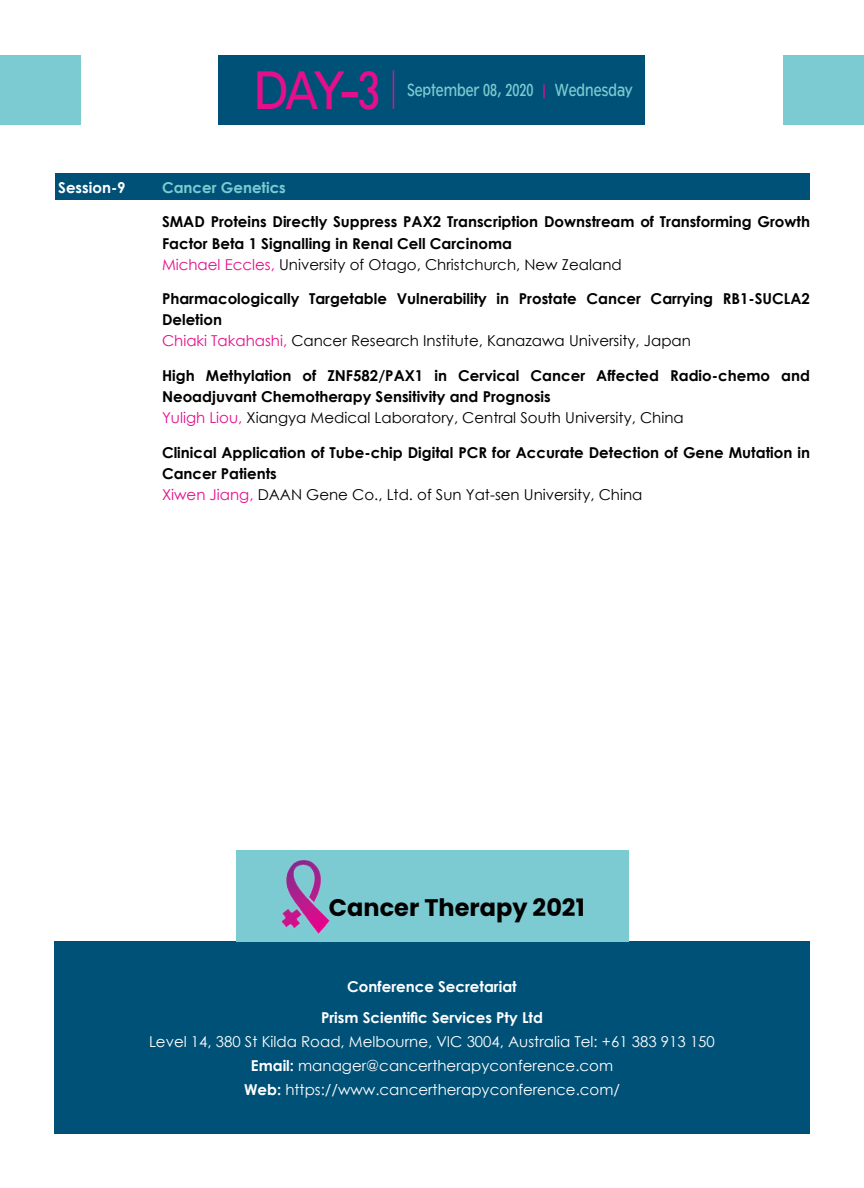
<style>
.page{position:relative;width:864px;height:1188px;background:#fff}
.page>*{position:absolute;margin:0;border:0;box-sizing:border-box;transform-origin:0 0}
.t1{font:51px "Tw Cen Class MT Std";color:#e50f8b;scale:.85 1}
.t2{font:700 24px "Poppins";color:#000}
.t3{font:16.5px "Tw Cen Class MT Std";color:#7ccbd2;scale:.85 1}
.t4{font:700 15px/21.3px "Century Gothic";color:#000}
.t5{font:15px/24px "Century Gothic";color:#fff;text-align:center}
.t6{font:700 15px/31.5px "Century Gothic";color:#fff;text-align:center}
.t7{font:700 15px "Century Gothic";color:#7ccbd2}
.s1{color:#e50f8b}
.s2{font-weight:400;color:#e50f8b}
.s3{font-weight:400}
.s4{font-weight:700}
</style>
<div class="page">
<div style="left:56px;top:173px;width:754px;height:27px;background:#005177"></div>
<div style="left:219px;top:55px;width:426px;height:70px;background:#005177"></div>
<div style="left:783px;top:55px;width:81px;height:70px;background:#7ccbd2"></div>
<div style="left:0;top:55px;width:81px;height:70px;background:#7ccbd2"></div>
<hr style="left:393px;top:70px;width:1px;height:39px;background:#e50f8b">
<div style="left:54px;top:942px;width:756px;height:192px;background:#005177"></div>
<div style="left:236px;top:850px;width:392px;height:92px;background:#7ccbd2"></div>
<img style="left:281px;top:859px;width:49px;height:76px">
<h1 class="t1" style="left:254px;top:57px;width:149px">DAY-3</h1>
<p class="t3" style="left:407px;top:79px;width:267px">September 08, 2020 <span class="s1">|</span> Wednesday</p>
<p class="t6" style="left:58px;top:171px;width:69px">Session-9</p>
<p class="t7" style="left:162px;top:176px;width:125px">Cancer Genetics</p>
<p class="t4" style="left:162px;top:210px;width:650px">SMAD Proteins Directly Suppress PAX2 Transcription Downstream of Transforming Growth<br>Factor Beta 1 Signalling in Renal Cell Carcinoma<br><span class="s2">Michael Eccles,</span> <span class="s3">University of Otago, Christchurch, New Zealand</span></p>
<p class="t4" style="left:162px;top:288px;width:650px">Pharmacologically Targetable Vulnerability in Prostate Cancer Carrying RB1-SUCLA2<br>Deletion<br><span class="s2">Chiaki Takahashi,</span> <span class="s3">Cancer Research Institute, Kanazawa University, Japan</span></p>
<p class="t4" style="left:162px;top:364px;width:649px">High Methylation of ZNF582/PAX1 in Cervical Cancer Affected Radio-chemo and<br>Neoadjuvant Chemotherapy Sensitivity and Prognosis<br><span class="s2">Yuligh Liou,</span> <span class="s3">Xiangya Medical Laboratory, Central South University, China</span></p>
<p class="t4" style="left:162px;top:441px;width:650px">Clinical Application of Tube-chip Digital PCR for Accurate Detection of Gene Mutation in<br>Cancer Patients<br><span class="s2">Xiwen Jiang,</span> <span class="s3">DAAN Gene Co., Ltd. of Sun Yat-sen University, China</span></p>
<h2 class="t2" style="left:329px;top:893px;width:257px">Cancer Therapy 2021</h2>
<p class="t6" style="left:321px;top:970px;width:224px">Conference Secretariat<br>Prism Scientific Services Pty Ltd</p>
<p class="t5" style="left:149px;top:1030px;width:567px">Level 14, 380 St Kilda Road, Melbourne, VIC 3004, Australia Tel: +61 383 913 150<br><span class="s4">Email:</span> manager@cancertherapyconference.com<br><span class="s4">Web:</span> https://www.cancertherapyconference.com/</p>
</div>
